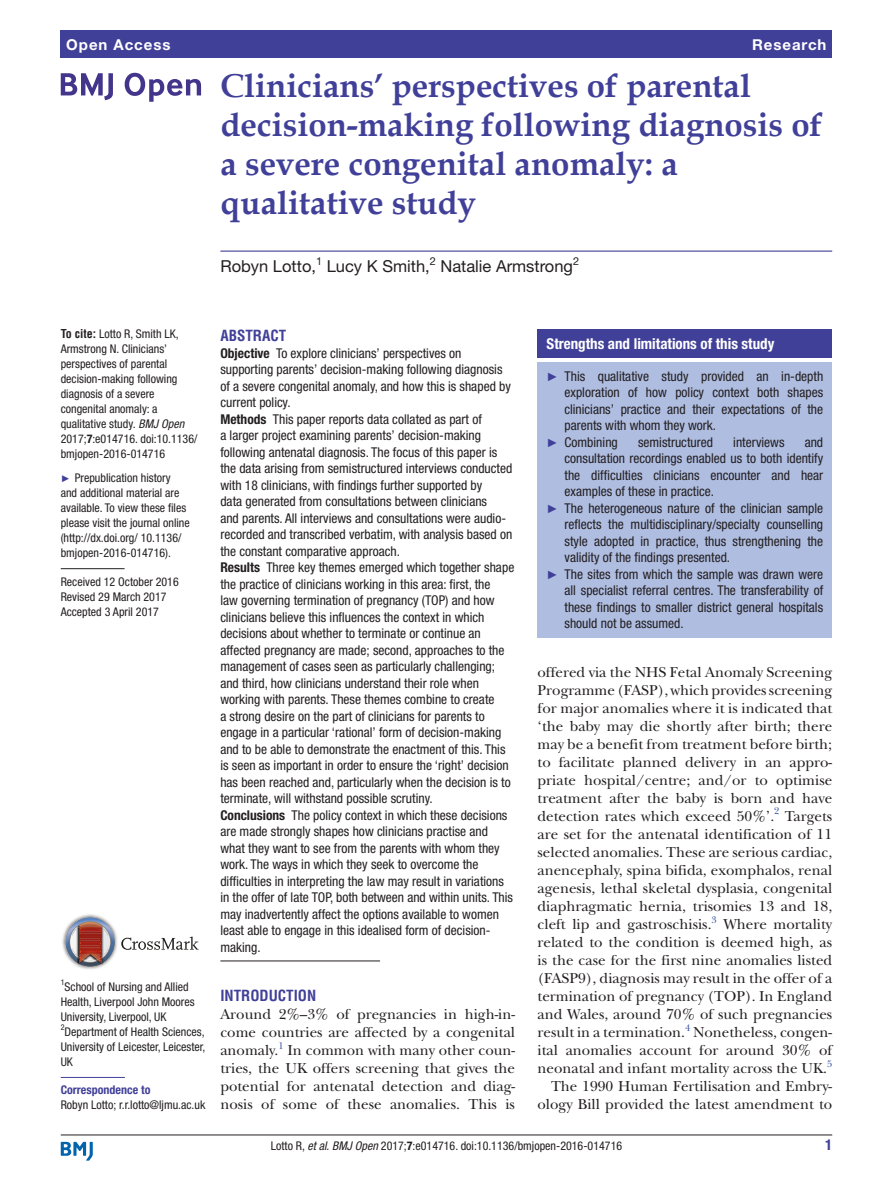
<style>
.page{position:relative;width:893px;height:1191px;background:#fff}
.page>*{position:absolute;margin:0;border:0;box-sizing:border-box;transform-origin:0 0}
.t1{font:700 33px/39px "Book Antiqua";color:#414099}
.t2{font:16.5px "Helvetica Neue LT Std";color:#231f20}
.t3{font:15px/18px "New Baskerville";color:#231f20;text-align:justify}
.t4{font:700 condensed 15px "Helvetica Neue LT Std";color:#fff}
.t5{font:700 15px "Helvetica Neue LT Std";letter-spacing:.065em;color:#fff}
.t6{font:700 condensed 15px "Helvetica LT Std";color:#414099}
.t7{font:700 condensed 15px "Helvetica";color:#414099}
.t8{font:700 condensed 15px "Helvetica Neue LT Std";color:#414099}
.t9{font:condensed 13.5px/16.5px "Helvetica Neue LT Std";color:#231f20}
.t10{font:condensed 12px/15px "Helvetica Neue LT Std";color:#231f20}
.t11{font:700 condensed 12px "Helvetica Neue LT Std";color:#414099}
.t12{font:10.95px "Helvetica Neue LT Std";color:#231f20}
.t13{font:9.9px "New Baskerville";color:#3853a3}
.t14{font:condensed 7.95px "Helvetica Neue LT Std";color:#231f20}
.s1{font-family:"Helvetica LT Std";font-weight:700}
.s2{font-style:italic}
.s3{font-weight:700}
.s4{font-family:"Arial";font-stretch:normal;font-size:9.75px;color:#414099}
.s5{font-family:"Arial";font-stretch:normal;font-size:12px;color:#414099}
</style>
<div class="page">
<hr style="left:61px;top:1134px;width:771px;height:1px;background:#231f20">
<svg style="left:61px;top:1141px;width:32px;height:19px"></svg>
<div style="left:61px;top:31px;width:771px;height:27px;background:#414099"></div>
<hr style="left:220px;top:960px;width:160px;height:1px;background:#231f20">
<hr style="left:220px;top:250px;width:612px;height:2px;background:#414099">
<hr style="left:61px;top:568px;width:64px;height:1px;background:#231f20">
<hr style="left:61px;top:1077px;width:64px;height:1px;background:#414099">
<svg style="left:61px;top:73px;width:52px;height:27px"></svg>
<svg style="left:125px;top:73px;width:76px;height:29px"></svg>
<img style="left:62px;top:914px;width:55px;height:55px">
<svg style="left:66px;top:917px;width:49px;height:49px;background:#a78689"></svg>
<svg style="left:121px;top:936px;width:78px;height:13px"></svg>
<div style="left:538px;top:329px;width:294px;height:29px;background:#414099"></div>
<div style="left:538px;top:362px;width:294px;height:275px;background:#afbde1"></div>
<p class="t5" style="left:66px;top:35px;width:106px">Open Access</p>
<p class="t5" style="left:752px;top:35px;width:76px">Research</p>
<h1 class="t1" style="left:220px;top:66px;width:604px">Clinicians’ perspectives of parental decision-making following diagnosis of a severe congenital anomaly: a qualitative study</h1>
<p class="t2" style="left:220px;top:257px;width:97px">Robyn Lotto,</p>
<p class="t12" style="left:316px;top:254px;width:8px">1</p>
<p class="t2" style="left:327px;top:257px;width:105px">Lucy K Smith,</p>
<p class="t12" style="left:430px;top:254px;width:8px">2</p>
<p class="t2" style="left:440px;top:257px;width:134px">Natalie Armstrong</p>
<p class="t12" style="left:573px;top:254px;width:8px">2</p>
<p class="t10" style="left:61px;top:326px;width:138px"><span class="s1">TO CITE:</span> Lotto R, Smith LK,<br>Armstrong N. Clinicians’ perspectives of parental decision-making following diagnosis of a severe congenital anomaly: a qualitative study. <span class="s2">BMJ Open<br></span>2017;<span class="s3">7</span>:e014716. doi:10.1136/ bmjopen-2016-014716</p>
<p class="t10" style="left:61px;top:470px;width:131px"><span class="s4">►</span> Prepublication history and additional material are available. To view these files please visit the journal online (http://dx.doi.org/ 10.1136/ bmjopen-2016-014716).</p>
<p class="t10" style="left:61px;top:574px;width:120px">Received 12 October 2016<br>Revised 29 March 2017<br>Accepted 3 April 2017</p>
<p class="t14" style="left:61px;top:978px;width:5px">1</p>
<p class="t10" style="left:61px;top:979px;width:146px;text-indent:4px">School of Nursing and Allied<br>Health, Liverpool John Moores<br>University, Liverpool, UK<br><sup>2</sup>Department of Health Sciences,<br>University of Leicester, Leicester,<br>UK</p>
<p class="t11" style="left:61px;top:1082px;width:91px">Correspondence to</p>
<p class="t10" style="left:61px;top:1097px;width:146px">Robyn Lotto; r.r.lotto@ljmu.ac.uk</p>
<p class="t7" style="left:220px;top:326px;width:67px">ABSTRACT</p>
<p class="t9" style="left:220px;top:345px;width:295px"><span class="s3">Objective</span> To explore clinicians’ perspectives on supporting parents’ decision-making following diagnosis of a severe congenital anomaly, and how this is shaped by current policy.<br><span class="s3">Methods</span> This paper reports data collated as part of<br>a larger project examining parents’ decision-making following antenatal diagnosis. The focus of this paper is the data arising from semistructured interviews conducted with 18 clinicians, with findings further supported by<br>data generated from consultations between clinicians<br>and parents. All interviews and consultations were audio&shy;recorded and transcribed verbatim, with analysis based on the constant comparative approach.<br><span class="s3">Results</span> Three key themes emerged which together shape the practice of clinicians working in this area: first, the<br>law governing termination of pregnancy (TOP) and how clinicians believe this influences the context in which decisions about whether to terminate or continue an affected pregnancy are made; second, approaches to the management of cases seen as particularly challenging; and third, how clinicians understand their role when working with parents. These themes combine to create<br>a strong desire on the part of clinicians for parents to engage in a particular ‘rational’ form of decision-making and to be able to demonstrate the enactment of this. This is seen as important in order to ensure the ‘right’ decision has been reached and, particularly when the decision is to terminate, will withstand possible scrutiny.<br><span class="s3">Conclusions</span> The policy context in which these decisions are made strongly shapes how clinicians practise and what they want to see from the parents with whom they work. The ways in which they seek to overcome the difficulties in interpreting the law may result in variations in the offer of late TOP, both between and within units. This may inadvertently affect the options available to women least able to engage in this idealised form of decision&shy;making.</p>
<p class="t6" style="left:220px;top:986px;width:97px">INTRODUCTION</p>
<p class="t3" style="left:220px;top:1005px;width:296px">Around 2%–3% of pregnancies in high-in&shy;come countries are affected by a congenital anomaly.</p>
<p class="t13" style="left:278px;top:1039px;width:7px">1</p>
<p class="t3" style="left:220px;top:1041px;width:296px;text-indent:67px">In common with many other coun&shy;tries, the UK offers screening that gives the potential for antenatal detection and diag&shy;nosis of some of these anomalies. This is</p>
<p class="t4" style="left:547px;top:335px;width:229px">Strengths and limitations of this study</p>
<p class="t9" style="left:547px;top:368px;width:278px"><span class="s5">►</span> This qualitative study provided an in-depth</p>
<p class="t9" style="left:565px;top:384px;width:260px">exploration of how policy context both shapes</p>
<p class="t9" style="left:565px;top:401px;width:260px">clinicians’ practice and their expectations of the</p>
<p class="t9" style="left:565px;top:417px;width:153px">parents with whom they work.</p>
<p class="t9" style="left:547px;top:434px;width:73px"><span class="s5">►</span> Combining</p>
<p class="t9" style="left:638px;top:434px;width:76px">semistructured</p>
<p class="t9" style="left:733px;top:434px;width:53px">interviews</p>
<p class="t9" style="left:805px;top:434px;width:20px">and</p>
<p class="t9" style="left:565px;top:450px;width:260px">consultation recordings enabled us to both identify</p>
<p class="t9" style="left:565px;top:467px;width:260px">the difficulties clinicians encounter and hear</p>
<p class="t9" style="left:565px;top:483px;width:151px">examples of these in practice.</p>
<p class="t9" style="left:547px;top:500px;width:278px"><span class="s5">►</span> The heterogeneous nature of the clinician sample</p>
<p class="t9" style="left:565px;top:516px;width:260px">reflects the multidisciplinary/specialty counselling</p>
<p class="t9" style="left:565px;top:533px;width:260px">style adopted in practice, thus strengthening the</p>
<p class="t9" style="left:565px;top:549px;width:167px">validity of the findings presented.</p>
<p class="t9" style="left:547px;top:566px;width:278px"><span class="s5">►</span> The sites from which the sample was drawn were</p>
<p class="t9" style="left:565px;top:582px;width:260px">all specialist referral centres. The transferability of</p>
<p class="t9" style="left:565px;top:599px;width:260px">these findings to smaller district general hospitals</p>
<p class="t9" style="left:565px;top:615px;width:121px">should not be assumed.</p>
<p class="t3" style="left:538px;top:663px;width:296px">offered via the NHS Fetal Anomaly Screening Programme (FASP), which provides screening for major anomalies where it is indicated that ‘the baby may die shortly after birth; there may be a benefit from treatment before birth; to facilitate planned delivery in an appro&shy;priate hospital/centre; and/or to optimise treatment after the baby is born and have detection rates which exceed 50%’.</p>
<p class="t13" style="left:774px;top:805px;width:7px">2</p>
<p class="t3" style="left:538px;top:807px;width:296px;text-indent:247px">Targets are set for the antenatal identification of 11 selected anomalies. These are serious cardiac, anencephaly, spina bifida, exomphalos, renal agenesis, lethal skeletal dysplasia, congenital diaphragmatic hernia, trisomies 13 and 18, cleft lip and gastroschisis.</p>
<p class="t13" style="left:711px;top:913px;width:7px">3</p>
<p class="t3" style="left:538px;top:915px;width:296px;text-indent:186px">Where mortality related to the condition is deemed high, as is the case for the first nine anomalies listed (FASP9), diagnosis may result in the offer of a termination of pregnancy (TOP). In England and Wales, around 70% of such pregnancies result in a termination.</p>
<p class="t13" style="left:685px;top:1021px;width:7px">4</p>
<p class="t3" style="left:538px;top:1023px;width:296px;text-indent:156px">Nonetheless, congen&shy;ital anomalies account for around 30% of neonatal and infant mortality across the UK.</p>
<p class="t13" style="left:827px;top:1057px;width:7px">5</p>
<p class="t3" style="left:538px;top:1077px;width:296px;text-align:right">The 1990 Human Fertilisation and Embry&shy;ology Bill provided the latest amendment to</p>
<p class="t10" style="left:271px;top:1137px;width:353px">Lotto R, <span class="s2">et al</span>. <span class="s2">BMJ Open</span> 2017;<span class="s3">7</span>:e014716. doi:10.1136/bmjopen-2016-014716</p>
<p class="t8" style="left:825px;top:1135px;width:9px">1</p>
</div>
